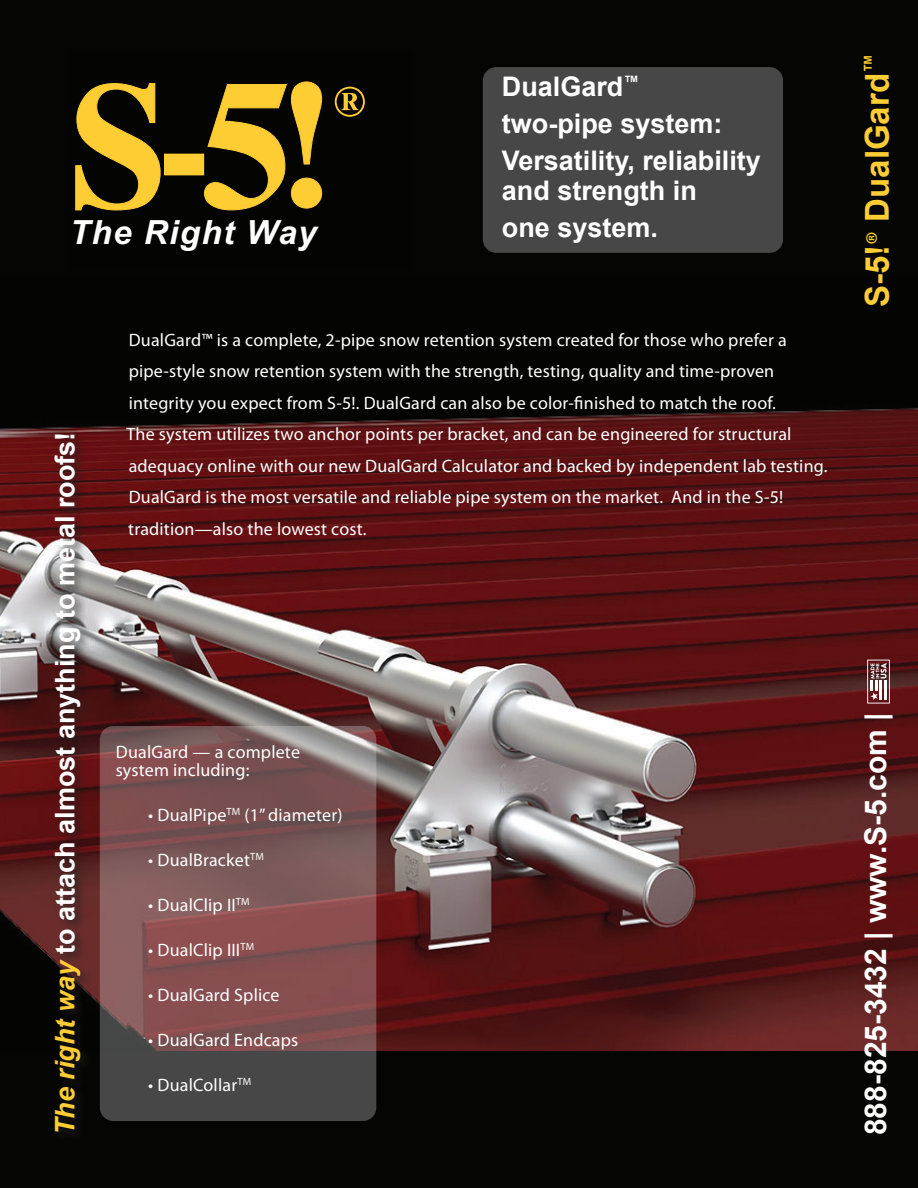
<style>
.page{position:relative;width:918px;height:1188px;background:#050604}
.page>*{position:absolute;margin:0;border:0;box-sizing:border-box;transform-origin:0 0}
.t1{font:italic 700 33.3px "Arial";letter-spacing:.04em;color:#fff}
.t2{font:700 33px "Arial";color:#fecd33}
.t3{font:700 30px "Arial";color:#fff}
.t4{font:700 27px/36.8px "Arial";color:#fff}
.t5{font:18px/31.5px "Myriad Pro";letter-spacing:.01em;color:#fff}
.s1{font-style:italic;color:#fecd33}
.s2{font-family:"Myriad Pro";font-weight:400}
</style>
<div class="page">
<img style="left:0;top:276px;width:918px;height:775px">
<div style="left:53px;top:431px;width:39px;height:713px;background:#231f20;opacity:.75"></div>
<div style="left:483px;top:67px;width:300px;height:186px;background:#464746;border-radius:14px"></div>
<svg style="left:100px;top:726px;width:276px;height:395px"></svg>
<svg style="left:867px;top:660px;width:23px;height:44px"></svg>
<div style="left:69px;top:52px;width:344px;height:217px;background:#040503"></div>
<svg style="left:75px;top:82px;width:247px;height:128px"></svg>
<svg style="left:335px;top:87px;width:30px;height:30px"></svg>
<h1 class="t1" style="left:70px;top:211px;width:249px">The Right Way</h1>
<h3 class="t4" style="left:502px;top:69px;width:261px">DualGard<sup>™<br></sup>two-pipe system:<br>Versatility, reliability</h3>
<h3 class="t4" style="left:502px;top:173px;width:197px">and strength in one system.</h3>
<h3 class="t4" style="left:47px;top:1135px;width:705px;rotate:-90deg"><span class="s1">The right way</span> to attach almost anything to metal roofs!</h3>
<p class="t5" style="left:127px;top:324px;width:703px">DualGard™ is a complete, 2-pipe snow retention system created for those who prefer a pipe-style snow retention system with the strength, testing, quality and time-proven integrity you expect from S-5!. DualGard can also be color-finished to match the roof.<br>The system utilizes two anchor points per bracket, and can be engineered for structural adequacy online with our new DualGard Calculator and backed by independent lab testing.<br>DualGard is the most versatile and reliable pipe system on the market. And in the S-5! tradition—also the lowest cost.</p>
<p class="t5" style="left:116px;top:742px;width:186px;line-height:18px">DualGard — a complete system including:</p>
<p class="t5" style="left:148px;top:799px;width:196px">• DualPipe<sup>TM</sup> (1” diameter)</p>
<p class="t5" style="left:148px;top:844px;width:117px">• DualBracket<sup>TM</sup></p>
<p class="t5" style="left:148px;top:889px;width:103px">• DualClip II<sup>TM</sup></p>
<p class="t5" style="left:148px;top:934px;width:107px">• DualClip III<sup>TM</sup></p>
<p class="t5" style="left:148px;top:979px;width:133px">• DualGard Splice</p>
<p class="t5" style="left:148px;top:1024px;width:152px">• DualGard Endcaps</p>
<p class="t5" style="left:148px;top:1069px;width:104px">• DualCollar<sup>TM</sup></p>
<h2 class="t2" style="left:855px;top:307px;width:255px;rotate:-90deg">S-5!<span class="s2">®</span> DualGard<sup>™</sup></h2>
<h3 class="t3" style="left:856px;top:1135px;width:424px;rotate:-90deg">888-825-3432 | www.S-5.com |</h3>
</div>
